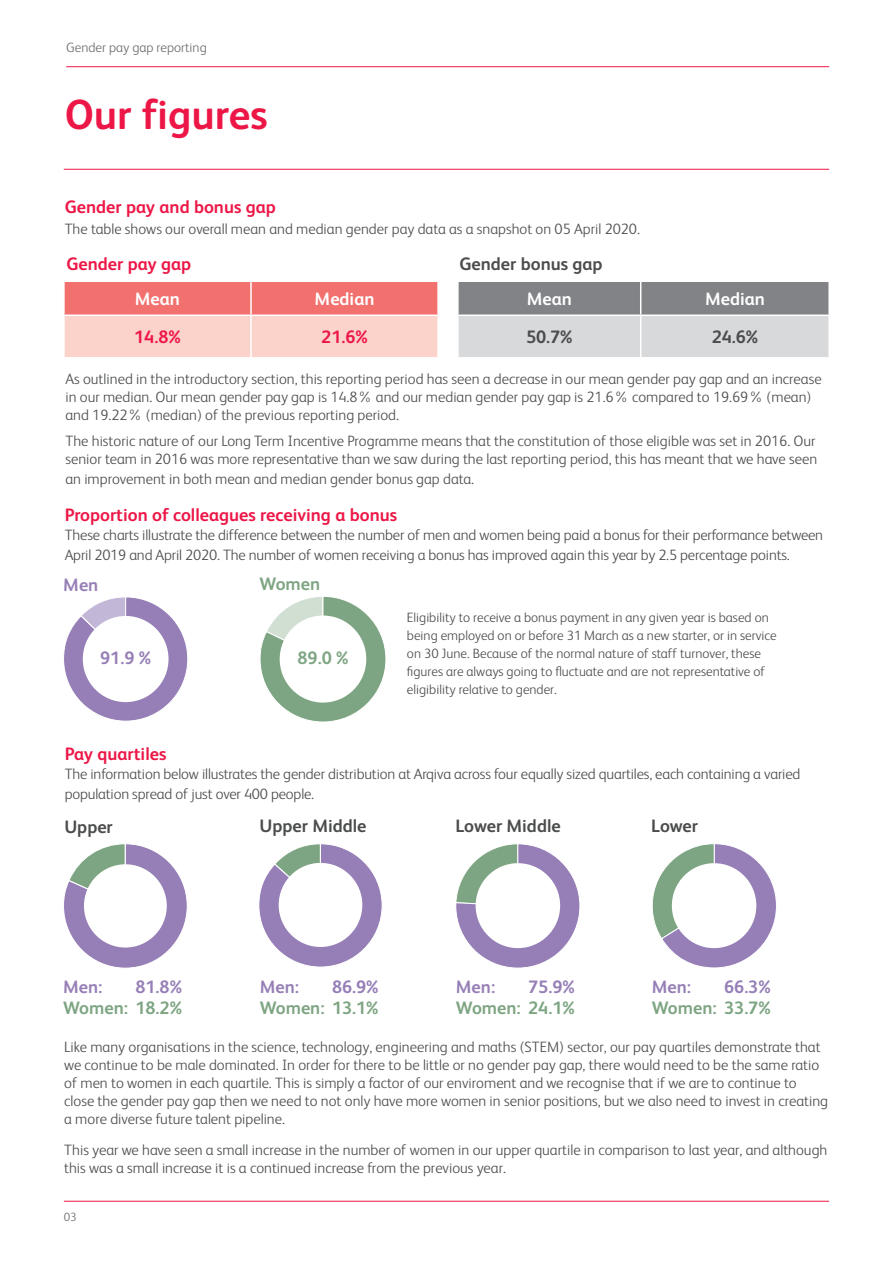
<style>
.page{position:relative;width:893px;height:1263px;background:#fff}
.page>*{position:absolute;margin:0;border:0;box-sizing:border-box;transform-origin:0 0}
.heading_Aqua{font:700 42px "FS Albert";color:#ed1747}
.body_copy{font:700 18px "FS Albert";color:#ed1747}
.body_copy-2{font:700 18px "FS Albert";color:#4b4c4d}
.body_copy-3{font:700 18px "FS Albert";color:#7ea583}
.body_copy-4{font:700 18px "FS Albert";color:#967fb6}
.t1{font:700 18px "FS Albert";color:#fff}
.body_copy-5{font:300 15px/18px "FS Albert";color:#4b4c4d}
.body_copy-6{font:300 13.5px/18px "FS Albert";color:#4b4c4d}
.t2{font:300 13.5px "FS Albert";color:#6c6b6f}
.t3{font:300 12px "FS Albert";color:#6c6b6f}
</style>
<div class="page">
<svg style="left:652px;top:844px;width:124px;height:124px"></svg>
<svg style="left:456px;top:844px;width:124px;height:124px;background:#958dad"></svg>
<svg style="left:64px;top:844px;width:123px;height:124px"></svg>
<hr style="left:64px;top:1201px;width:765px;height:1px;background:#ed1747">
<hr style="left:64px;top:169px;width:765px;height:1px;background:#ed1747">
<hr style="left:66px;top:66px;width:763px;height:1px;background:#ed1747">
<svg style="left:65px;top:282px;width:372px;height:75px;background:#f7a7a2"></svg>
<hr style="left:250px;top:316px;width:2px;height:41px;background:#fff">
<hr style="left:250px;top:282px;width:2px;height:32px;background:#fff">
<hr style="left:63px;top:314px;width:188px;height:2px;background:#fff">
<hr style="left:251px;top:314px;width:188px;height:2px;background:#fff">
<svg style="left:459px;top:282px;width:369px;height:75px;background:#b1b3b5"></svg>
<hr style="left:640px;top:316px;width:1px;height:41px;background:#fff">
<hr style="left:640px;top:282px;width:1px;height:32px;background:#fff">
<hr style="left:457px;top:314px;width:184px;height:2px;background:#fff">
<hr style="left:641px;top:314px;width:189px;height:2px;background:#fff">
<svg style="left:64px;top:597px;width:124px;height:124px"></svg>
<div style="left:83px;top:616px;width:86px;height:86px;background:#fff;border-radius:50%"></div>
<svg style="left:260px;top:596px;width:126px;height:126px"></svg>
<div style="left:280px;top:615px;width:86px;height:88px;background:#fff;border-radius:50%"></div>
<div style="left:84px;top:864px;width:83px;height:83px;background:#fff;border-radius:50%"></div>
<svg style="left:259px;top:844px;width:123px;height:123px"></svg>
<div style="left:279px;top:863px;width:83px;height:84px;background:#fff;border-radius:50%"></div>
<div style="left:476px;top:863px;width:84px;height:85px;background:#fff;border-radius:50%"></div>
<div style="left:672px;top:863px;width:84px;height:85px;background:#fff;border-radius:50%"></div>
<p class="t2" style="left:66px;top:38px;width:142px">Gender pay gap reporting</p>
<p class="heading_Aqua" style="left:65px;top:86px;width:204px">Our figures</p>
<p class="body_copy" style="left:65px;top:195px;width:213px">Gender pay and bonus gap</p>
<p class="body_copy-5" style="left:65px;top:219px;width:577px">The table shows our overall mean and median gender pay data as a snapshot on 05 April 2020.</p>
<p class="body_copy" style="left:66px;top:252px;width:126px">Gender pay gap</p>
<p class="body_copy-2" style="left:459px;top:252px;width:145px">Gender bonus gap</p>
<p class="t1" style="left:135px;top:287px;width:47px">Mean</p>
<p class="t1" style="left:315px;top:287px;width:61px">Median</p>
<p class="body_copy" style="left:134px;top:325px;width:48px">14.8%</p>
<p class="body_copy" style="left:321px;top:325px;width:48px">21.6%</p>
<p class="t1" style="left:527px;top:287px;width:47px">Mean</p>
<p class="t1" style="left:705px;top:287px;width:61px">Median</p>
<p class="body_copy-2" style="left:526px;top:325px;width:48px">50.7%</p>
<p class="body_copy-2" style="left:712px;top:325px;width:48px">24.6%</p>
<p class="body_copy-5" style="left:65px;top:369px;width:758px">As outlined in the introductory section, this reporting period has seen a decrease in our mean gender pay gap and an increase in our median. Our mean gender pay gap is 14.8% and our median gender pay gap is 21.6% compared to 19.69% (mean) and 19.22% (median) of the previous reporting period.</p>
<p class="body_copy-5" style="left:65px;top:431px;width:753px">The historic nature of our Long Term Incentive Programme means that the constitution of those eligible was set in 2016. Our senior team in 2016 was more representative than we saw during the last reporting period, this has meant that we have seen</p>
<p class="body_copy-5" style="left:65px;top:469px;width:410px">an improvement in both mean and median gender bonus gap data.</p>
<p class="body_copy" style="left:65px;top:502px;width:334px">Proportion of colleagues receiving a bonus</p>
<p class="body_copy-5" style="left:65px;top:525px;width:760px;line-height:19.5px">These charts illustrate the difference between the number of men and women being paid a bonus for their performance between<br>April 2019 and April 2020. The number of women receiving a bonus has improved again this year by 2.5 percentage points.</p>
<p class="body_copy-4" style="left:63px;top:572px;width:37px">Men</p>
<p class="body_copy-3" style="left:260px;top:571px;width:62px">Women</p>
<p class="body_copy-4" style="left:100px;top:645px;width:52px">91.9 %</p>
<p class="body_copy-3" style="left:298px;top:645px;width:52px">89.0 %</p>
<p class="body_copy-6" style="left:407px;top:607px;width:371px">Eligibility to receive a bonus payment in any given year is based on being employed on or before 31 March as a new starter, or in service on 30 June. Because of the normal nature of staff turnover, these figures are always going to fluctuate and are not representative of eligibility relative to gender.</p>
<p class="body_copy" style="left:65px;top:741px;width:103px">Pay quartiles</p>
<p class="body_copy-5" style="left:65px;top:764px;width:737px;line-height:19.5px">The information below illustrates the gender distribution at Arqiva across four equally sized quartiles, each containing a varied population spread of just over 400 people.</p>
<p class="body_copy-2" style="left:64px;top:815px;width:50px">Upper</p>
<p class="body_copy-2" style="left:260px;top:814px;width:109px">Upper Middle</p>
<p class="body_copy-2" style="left:455px;top:814px;width:107px">Lower Middle</p>
<p class="body_copy-2" style="left:651px;top:814px;width:48px">Lower</p>
<p class="body_copy-4" style="left:63px;top:974px;width:41px">Men:</p>
<p class="body_copy-4" style="left:135px;top:974px;width:48px">81.8%</p>
<p class="body_copy-3" style="left:63px;top:995px;width:120px">Women: 18.2%</p>
<p class="body_copy-4" style="left:652px;top:974px;width:41px">Men:</p>
<p class="body_copy-4" style="left:724px;top:974px;width:48px">66.3%</p>
<p class="body_copy-3" style="left:652px;top:995px;width:120px">Women: 33.7%</p>
<p class="body_copy-5" style="left:64px;top:1037px;width:765px">Like many organisations in the science, technology, engineering and maths (STEM) sector, our pay quartiles demonstrate that we continue to be male dominated. In order for there to be little or no gender pay gap, there would need to be the same ratio of men to women in each quartile. This is simply a factor of our enviroment and we recognise that if we are to continue to close the gender pay gap then we need to not only have more women in senior positions, but we also need to invest in creating a more diverse future talent pipeline.</p>
<p class="body_copy-5" style="left:64px;top:1140px;width:765px">This year we have seen a small increase in the number of women in our upper quartile in comparison to last year, and although this was a small increase it is a continued increase from the previous year.</p>
<p class="body_copy-4" style="left:260px;top:974px;width:41px">Men:</p>
<p class="body_copy-4" style="left:332px;top:974px;width:48px">86.9%</p>
<p class="body_copy-3" style="left:260px;top:995px;width:120px">Women: 13.1%</p>
<p class="body_copy-4" style="left:456px;top:974px;width:41px">Men:</p>
<p class="body_copy-4" style="left:528px;top:974px;width:48px">75.9%</p>
<p class="body_copy-3" style="left:456px;top:995px;width:120px">Women: 24.1%</p>
<p class="t3" style="left:64px;top:1209px;width:14px">03</p>
</div>
